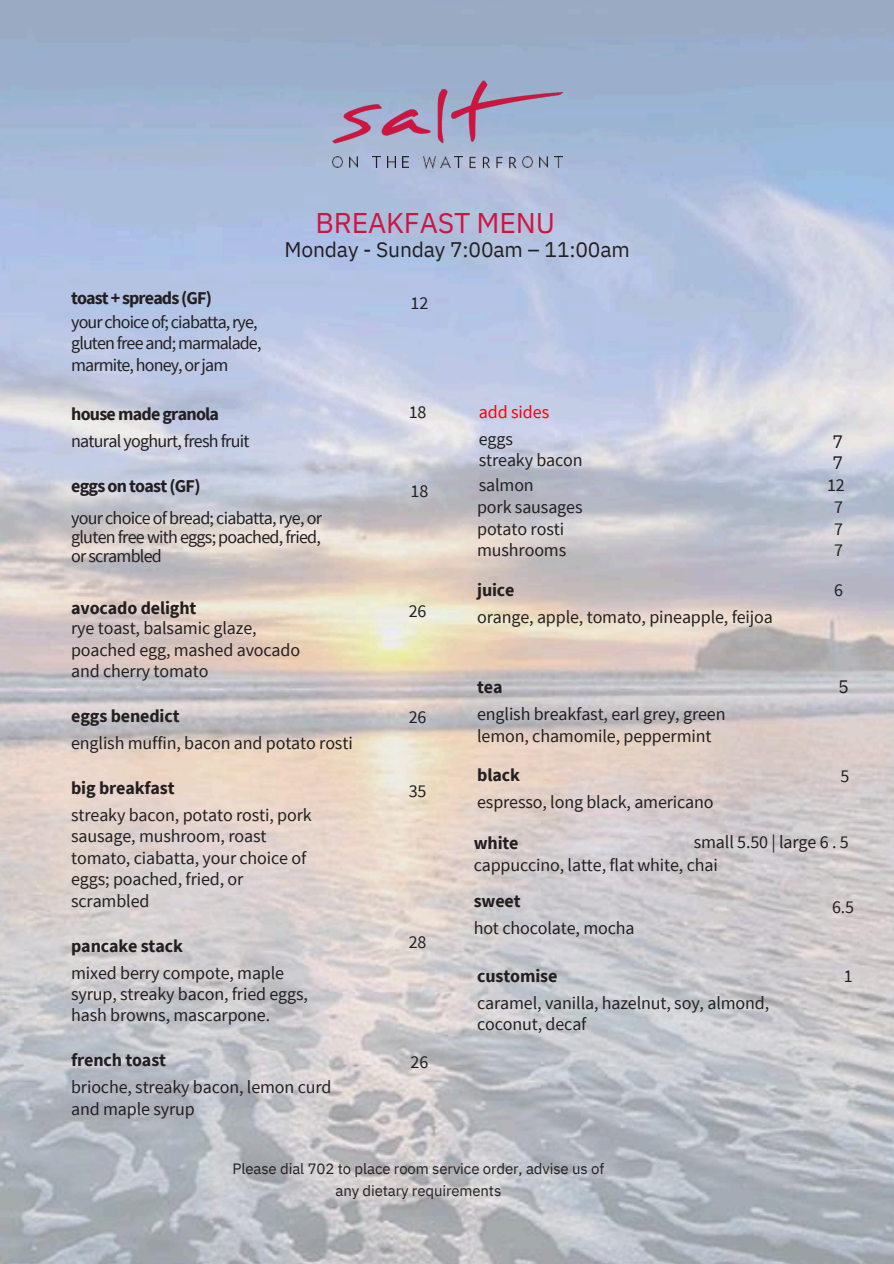
<style>
.page{position:relative;width:894px;height:1264px;background:#fff}
.page>*{position:absolute;margin:0;border:0;box-sizing:border-box;transform-origin:0 0}
.t1{font:28.5px "IBM Plex Sans";letter-spacing:-.005em;color:#cd153f}
.t2{font:21px "IBM Plex Sans";letter-spacing:-.01em;color:#231f20}
.t3{font:18px/27px "Source Sans Pro";letter-spacing:-.01em;color:#231f20}
.t4{font:18px/27px "Source Sans Pro";letter-spacing:-.04em;color:#231f20}
.t5{font:18px/23.7px "Source Sans Pro";letter-spacing:-.05em;color:#231f20}
.t6{font:18px/27px "Source Sans Pro";letter-spacing:-.005em;color:#f00}
.t7{font:700 18px "Source Sans Pro";letter-spacing:-.01em;color:#231f20}
.t8{font:18px "IBM Plex Sans";color:#231f20}
.t9{font:15px "IBM Plex Sans";letter-spacing:-.005em;color:#231f20}
.s1{font-weight:700}
.s2{color:#231f20}
</style>
<div class="page">
<img style="left:0;top:1px;width:893px;height:1262px">
<svg style="left:332px;top:157px;width:10px;height:11px"></svg>
<svg style="left:350px;top:157px;width:7px;height:11px"></svg>
<svg style="left:372px;top:157px;width:8px;height:10px"></svg>
<svg style="left:387px;top:157px;width:8px;height:10px"></svg>
<svg style="left:402px;top:157px;width:6px;height:10px"></svg>
<svg style="left:423px;top:157px;width:39px;height:11px"></svg>
<img style="left:462px;top:150px;width:62px;height:25px">
<svg style="left:522px;top:157px;width:10px;height:11px"></svg>
<svg style="left:539px;top:157px;width:8px;height:11px"></svg>
<svg style="left:554px;top:157px;width:8px;height:10px"></svg>
<img style="left:325px;top:73px;width:245px;height:77px">
<p class="t1" style="left:315px;top:204px;width:241px">BREAKFAST MENU</p>
<p class="t2" style="left:284px;top:236px;width:347px">Monday - Sunday 7:00am – 11:00am</p>
<p class="t5" style="left:71px;top:286px;width:188px"><span class="s1">toast+spreads(GF) </span>yourchoiceof;ciabatta,rye,</p>
<p class="t5" style="left:71px;top:332px;width:192px;line-height:21.3px">glutenfreeand;marmalade, marmite,honey,orjam</p>
<p class="t4" style="left:71px;top:400px;width:180px"><span class="s1">house made granola </span>natural yoghurt, fresh fruit</p>
<p class="t4" style="left:71px;top:470px;width:252px;line-height:31.5px"><span class="s1">eggs on toast (GF)<br></span>your choice of bread; ciabatta, rye, or</p>
<p class="t4" style="left:71px;top:523px;width:251px">gluten free with eggs; poached, fried,</p>
<p class="t4" style="left:71px;top:542px;width:92px">or scrambled</p>
<p class="t3" style="left:71px;top:597px;width:187px;line-height:20.2px"><span class="s1">avocado delight<br></span>rye toast, balsamic glaze,</p>
<p class="t3" style="left:71px;top:638px;width:230px;line-height:21.3px">poached egg, mashed avocado and cherry tomato</p>
<p class="t3" style="left:71px;top:702px;width:283px"><span class="s1">eggs benedict<br></span>english muffin, bacon and potato rosti</p>
<p class="t3" style="left:71px;top:774px;width:242px"><span class="s1">big breakfast<br></span>streaky bacon, potato rosti, pork</p>
<p class="t3" style="left:71px;top:825px;width:237px;line-height:21.3px">sausage, mushroom, roast tomato, ciabatta, your choice of eggs; poached, fried, or scrambled</p>
<p class="t3" style="left:71px;top:931px;width:214px"><span class="s1">pancake stack<br></span>mixed berry compote, maple</p>
<p class="t3" style="left:71px;top:982px;width:238px;line-height:21.3px">syrup, streaky bacon, fried eggs, hash browns, mascarpone.</p>
<p class="t3" style="left:71px;top:1046px;width:262px"><span class="s1">french toast<br></span>brioche, streaky bacon, lemon curd</p>
<p class="t3" style="left:71px;top:1094px;width:125px">and maple syrup</p>
<p class="t3" style="left:410px;top:289px;width:19px">12</p>
<p class="t3" style="left:408px;top:398px;width:19px">18</p>
<p class="t3" style="left:410px;top:477px;width:19px">18</p>
<p class="t3" style="left:408px;top:597px;width:19px">26</p>
<p class="t3" style="left:408px;top:702px;width:19px">26</p>
<p class="t3" style="left:408px;top:777px;width:19px">35</p>
<h1 class="t3" style="left:408px;top:927px;width:19px">28</h1>
<p class="t3" style="left:410px;top:1048px;width:19px">26</p>
<h4 class="t6" style="left:478px;top:398px;width:72px">add sides <span class="s2">eggs</span></h4>
<h4 class="t3" style="left:478px;top:446px;width:105px">streaky bacon</h4>
<h4 class="t8" style="left:832px;top:429px;width:12px">7</h4>
<h4 class="t8" style="left:832px;top:451px;width:12px">7</h4>
<h4 class="t3" style="left:478px;top:471px;width:57px">salmon</h4>
<h4 class="t3" style="left:826px;top:471px;width:19px">12</h4>
<h4 class="t3" style="left:477px;top:495px;width:107px;line-height:21.9px">pork sausages potato rosti mushrooms</h4>
<h4 class="t3" style="left:477px;top:576px;width:297px"><span class="s1">juice<br></span>orange, apple, tomato, pineapple, feijoa</h4>
<h4 class="t3" style="left:833px;top:495px;width:10px;line-height:21.9px;text-align:justify">7<br>7<br>7</h4>
<h4 class="t3" style="left:833px;top:576px;width:10px">6</h4>
<p class="t3" style="left:477px;top:673px;width:250px"><span class="s1">tea<br></span>english breakfast, earl grey, green</p>
<p class="t3" style="left:477px;top:715px;width:236px;line-height:39.3px">lemon, chamomile, peppermint <span class="s1">black</span></p>
<p class="t3" style="left:477px;top:788px;width:238px">espresso, long black, americano</p>
<h4 class="t8" style="left:837px;top:674px;width:12px">5</h4>
<h4 class="t3" style="left:840px;top:762px;width:10px">5</h4>
<h4 class="t7" style="left:473px;top:831px;width:46px">white</h4>
<p class="t3" style="left:693px;top:827px;width:156px">small 5.50 | large 6 . 5</p>
<p class="t3" style="left:473px;top:851px;width:245px">cappuccino, latte, flat white, chai</p>
<h4 class="t3" style="left:473px;top:887px;width:162px"><span class="s1">sweet<br></span>hot chocolate, mocha</h4>
<h4 class="t3" style="left:831px;top:893px;width:24px">6.5</h4>
<p class="t3" style="left:477px;top:962px;width:293px"><span class="s1">customise<br></span>caramel, vanilla, hazelnut, soy, almond,</p>
<p class="t3" style="left:477px;top:1010px;width:111px">coconut, decaf</p>
<h4 class="t3" style="left:843px;top:962px;width:10px">1</h4>
<p class="t9" style="left:232px;top:1158px;width:373px">Please dial 702 to place room service order, advise us of</p>
<h4 class="t9" style="left:335px;top:1180px;width:167px">any dietary requirements</h4>
</div>
